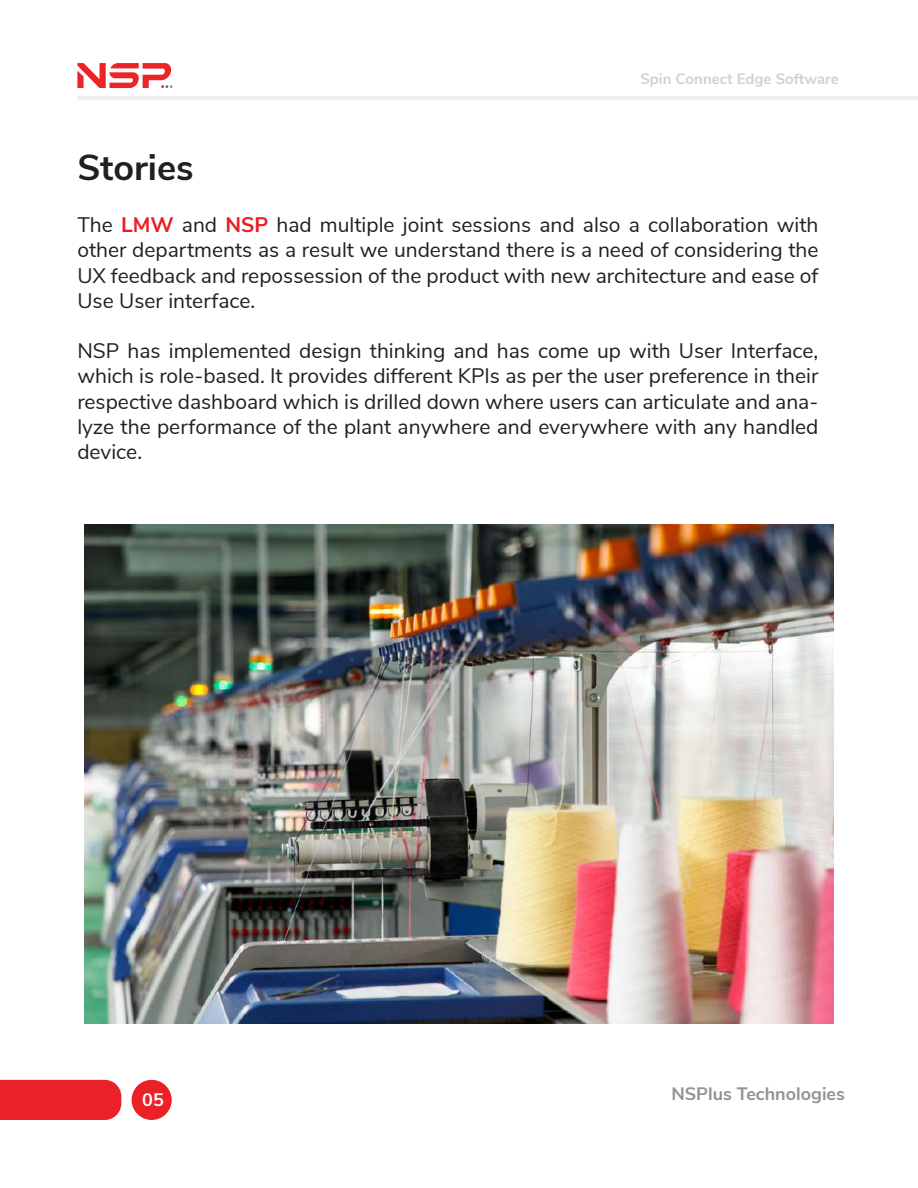
<style>
.page{position:relative;width:918px;height:1188px;background:#fff}
.page>*{position:absolute;margin:0;border:0;box-sizing:border-box;transform-origin:0 0}
.t1{font:700 36px "Nunito Sans";color:#221f1f}
.t2{font:21px/25.2px "Nunito Sans";color:#221f1f;text-align:justify}
.t3{font:700 18px "Nunito Sans";color:#919395}
.t4{font:700 18px "Nunito Sans";color:#fff}
.t5{font:700 15px "Nunito Sans";color:#cfd1d2}
.s1{font-weight:700;color:#ec1c24}
</style>
<div class="page">
<svg style="left:77px;top:63px;width:96px;height:25px"></svg>
<hr style="left:77px;top:97px;width:841px;height:3px;background:#f2efef">
<div style="left:0;top:1080px;width:121px;height:40px;background:#ea2127"></div>
<div style="left:132px;top:1080px;width:40px;height:40px;background:#ea2127;border-radius:50%"></div>
<img style="left:84px;top:524px;width:750px;height:500px">
<p class="t5" style="left:640px;top:68px;width:200px">Spin Connect Edge Software</p>
<h1 class="t1" style="left:77px;top:141px;width:118px">Stories</h1>
<p class="t2" style="left:77px;top:211px;width:743px">The <span class="s1">LMW</span> and <span class="s1">NSP</span> had multiple joint sessions and also a collaboration with other departments as a result we understand there is a need of considering the UX feedback and repossession of the product with new architecture and ease of Use User interface.</p>
<p class="t2" style="left:77px;top:337px;width:743px">NSP has implemented design thinking and has come up with User Interface, which is role-based. It provides different KPIs as per the user preference in their respective dashboard which is drilled down where users can articulate and ana&shy;lyze the performance of the plant anywhere and everywhere with any handled device.</p>
<p class="t4" style="left:142px;top:1087px;width:23px">05</p>
<p class="t3" style="left:671px;top:1081px;width:175px">NSPlus Technologies</p>
</div>
